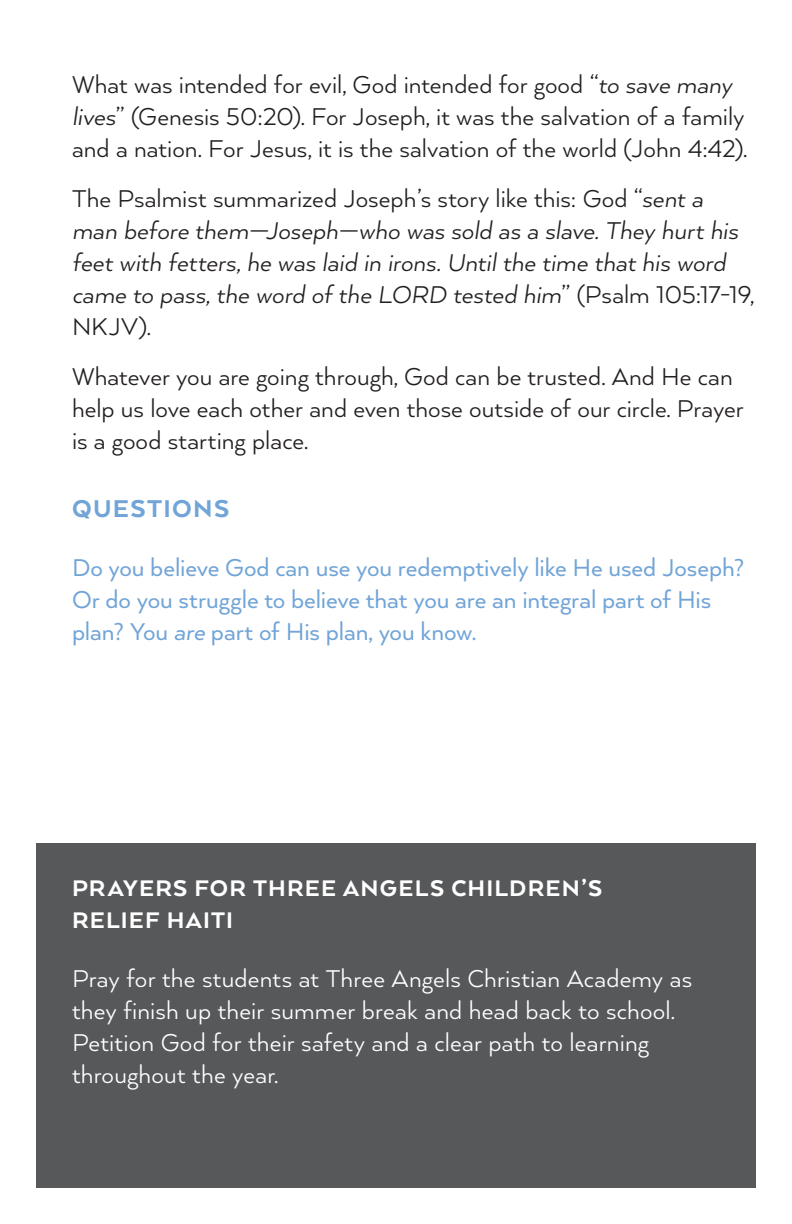
<style>
.page{position:relative;width:792px;height:1224px;background:#fff}
.page>*{position:absolute;margin:0;border:0;box-sizing:border-box;transform-origin:0 0}
.t1{font:28px/32px "Arquitecta";color:#231f20}
.t2{font:italic 28px/32px "Arquitecta";color:#231f20}
.t3{font:28px/32px "Arquitecta";letter-spacing:.005em;color:#fff}
.t4{font:28px/32px "Arquitecta";letter-spacing:-.005em;color:#71a4d7}
.t5{font:800 28px "Arquitecta";letter-spacing:.05em;color:#71a4d7}
.t6{font:800 26px/32px "Arquitecta";letter-spacing:.045em;color:#fff}
.s1{font-style:italic}
.s2{font-style:normal}
</style>
<div class="page">
<div style="left:36px;top:844px;width:720px;height:344px;background:#57585a"></div>
<p class="t1" style="left:72px;top:68px;width:677px">What was intended for evil, God intended for good “<span class="s1">to save many lives</span>” (Genesis 50:20). For Joseph, it was the salvation of a family and a nation. For Jesus, it is the salvation of the world (John 4:42).</p>
<p class="t2" style="left:72px;top:182px;width:684px"><span class="s2">The Psalmist summarized Joseph’s story like this: God “</span>sent a man before them—Joseph—who was sold as a slave. They hurt his feet with fetters, he was laid in irons. Until the time that his word came to pass, the word of the LORD tested him<span class="s2">” (Psalm 105:17-19, NKJV).</span></p>
<p class="t1" style="left:72px;top:360px;width:673px">Whatever you are going through, God can be trusted. And He can help us love each other and even those outside of our circle. Prayer is a good starting place.</p>
<p class="t5" style="left:72px;top:491px;width:159px">QUESTIONS</p>
<p class="t4" style="left:72px;top:551px;width:674px">Do you believe God can use you redemptively like He used Joseph?<br>Or do you struggle to believe that you are an integral part of His plan? You <span class="s1">are</span> part of His plan, you know.</p>
<p class="t6" style="left:72px;top:872px;width:532px">PRAYERS FOR THREE ANGELS CHILDREN’S<br>RELIEF HAITI</p>
<p class="t3" style="left:72px;top:962px;width:622px">Pray for the students at Three Angels Christian Academy as they finish up their summer break and head back to school.<br>Petition God for their safety and a clear path to learning throughout the year.</p>
</div>
